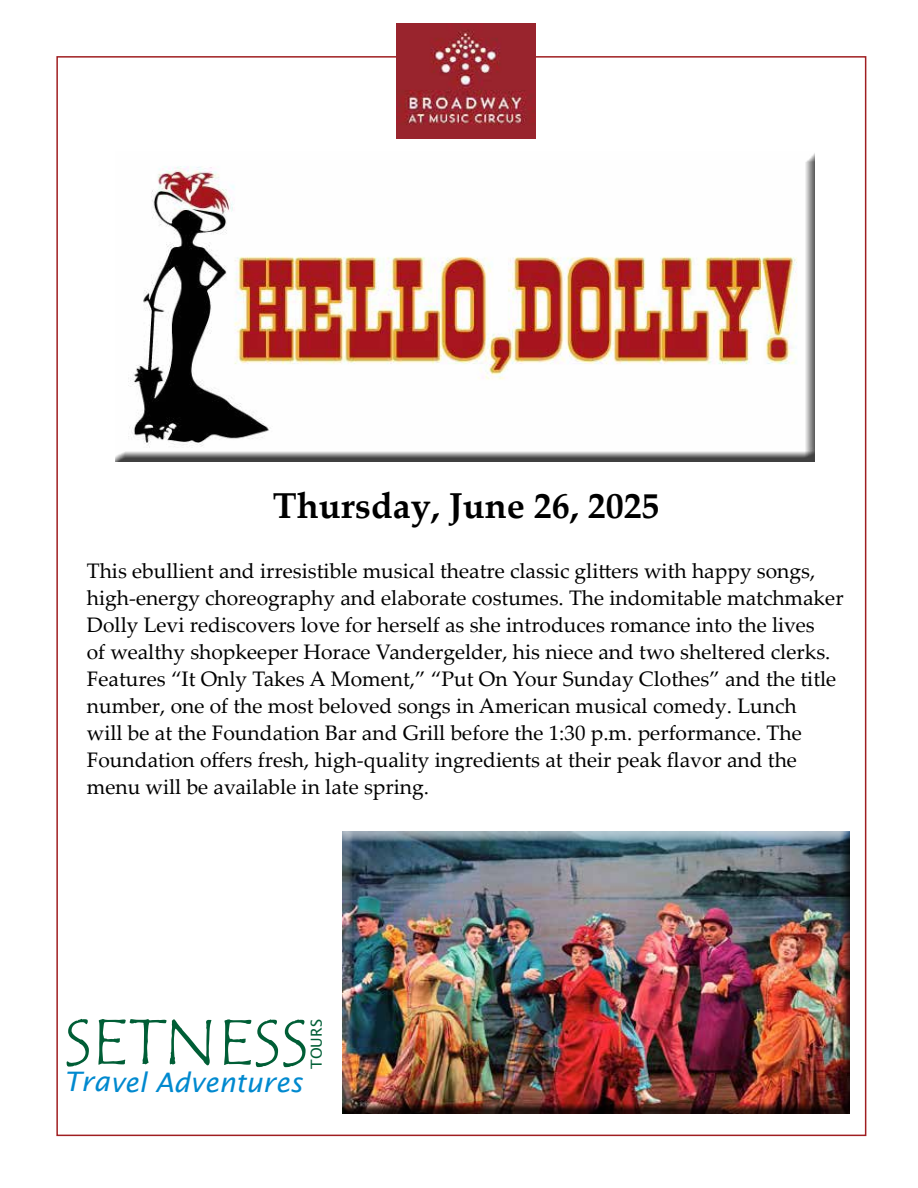
<style>
.page{position:relative;width:918px;height:1188px;background:#fff}
.page>*{position:absolute;margin:0;border:0;box-sizing:border-box;transform-origin:0 0}
.t1{font:66.3px "Tempus Sans ITC";letter-spacing:-.005em;color:#005e36}
.t2{font:700 36px "Palatino Linotype";color:#000}
.t3{font:italic 26.85px "Lucida Sans";color:#0089cf}
.t4{font:21px/27px "Palatino Linotype";color:#000}
.t5{font:15.15px "Lucida Sans";letter-spacing:-.005em;color:#005e36}
</style>
<div class="page">
<img style="left:397px;top:23px;width:139px;height:116px">
<div style="left:114px;top:152px;width:702px;height:310px;background:#000;opacity:.75"></div>
<div style="left:341px;top:832px;width:510px;height:282px;background:#000;opacity:.75"></div>
<h2 class="t2" style="left:273px;top:480px;width:388px">Thursday, June 26, 2025</h2>
<p class="t4" style="left:87px;top:557px;width:758px">This ebullient and irresistible musical theatre classic glitters with happy songs, high-energy choreography and elaborate costumes. The indomitable matchmaker Dolly Levi rediscovers love for herself as she introduces romance into the lives<br>of wealthy shopkeeper Horace Vandergelder, his niece and two sheltered clerks.<br>Features “It Only Takes A Moment,” “Put On Your Sunday Clothes” and the title number, one of the most beloved songs in American musical comedy. Lunch<br>will be at the Foundation Bar and Grill before the 1:30 p.m. performance. The Foundation offers fresh, high-quality ingredients at their peak flavor and the menu will be available in late spring.</p>
<h1 class="t1" style="left:64px;top:1000px;width:246px">SETNESS</h1>
<p class="t3" style="left:64px;top:1067px;width:240px">Travel Adventures</p>
<p class="t5" style="left:308px;top:1069px;width:51px;rotate:-90deg">TOURS</p>
</div>
